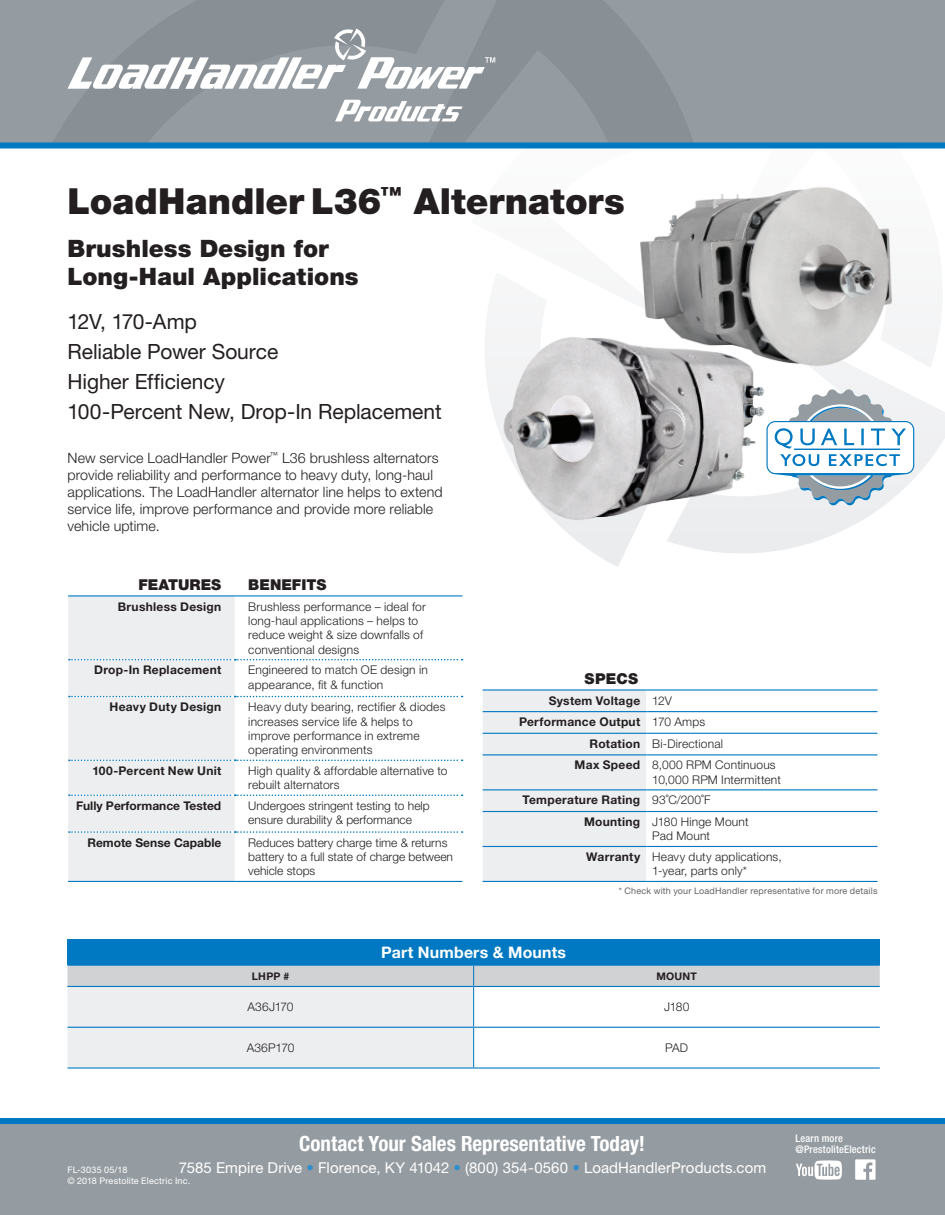
<style>
.page{position:relative;width:945px;height:1215px;background:#fff}
.page>*{position:absolute;margin:0;border:0;box-sizing:border-box;transform-origin:0 0}
.t1{font:900 36px "Helvetica Neue LT Std";color:#231f20}
.t2{font:900 24px/28.8px "Helvetica Neue LT Std";color:#231f20}
.t3{font:21px/30px "Helvetica Neue LT Std";letter-spacing:-.005em;color:#231f20}
.t4{font:700 condensed 21px "Helvetica Neue LT Std";color:#fff}
.t5{font:700 15.9px "Helvetica Neue LT Std";letter-spacing:.015em;color:#fff}
.t6{font:15px "Helvetica Neue LT Std";letter-spacing:.005em;color:#fff}
.t7{font:900 15px "Helvetica Neue LT Std";color:#231f20}
.t8{font:300 14.25px/17.1px "Helvetica Neue LT Std";letter-spacing:.01em;color:#231f20}
.t9{font:300 12px/14.4px "Helvetica Neue LT Std";letter-spacing:.015em;color:#231f20}
.t10{font:700 12px "Helvetica Neue LT Std";letter-spacing:.02em;color:#231f20}
.t11{font:700 12px "Helvetica Neue LT Std";color:#231f20}
.t12{font:300 12px "Helvetica Neue LT Std";letter-spacing:-.005em;color:#231f20}
.t13{font:500 condensed 10.5px/10.5px "Helvetica Neue LT Std";letter-spacing:.02em;color:#fff}
.t14{font:700 10.5px "Helvetica Neue LT Std";letter-spacing:.02em;color:#231f20}
.t15{font:9px "Helvetica Neue LT Std";letter-spacing:.02em;color:#636366}
.t16{font:9px "Helvetica Neue LT Std";letter-spacing:.02em;color:#fff}
.s1{font-weight:300}
.s2{font-weight:700}
.s3{color:#308ecd}
</style>
<div class="page">
<svg style="left:485px;top:316px;width:152px;height:251px"></svg>
<svg style="left:667px;top:370px;width:278px;height:183px"></svg>
<svg style="left:704px;top:148px;width:241px;height:219px"></svg>
<div style="left:0;top:0;width:945px;height:146px;background:#959ca1"></div>
<svg style="left:53px;top:0;width:321px;height:142px"></svg>
<svg style="left:374px;top:0;width:319px;height:142px;fill:#888f95"></svg>
<div style="left:0;top:1118px;width:945px;height:97px;background:#959ca1"></div>
<div style="left:0;top:1118px;width:945px;height:6px;background:#0079c2"></div>
<div style="left:0;top:142px;width:945px;height:6px;background:#0079c2"></div>
<svg style="left:855px;top:1159px;width:21px;height:21px"></svg>
<svg style="left:796px;top:1160px;width:46px;height:20px"></svg>
<svg style="left:335px;top:100px;width:128px;height:22px"></svg>
<svg style="left:67px;top:28px;width:428px;height:61px"></svg>
<svg style="left:483px;top:691px;width:395px;height:190px"></svg>
<hr style="left:483px;top:789px;width:163px;height:1px;background:#0079c2">
<hr style="left:646px;top:789px;width:232px;height:1px;background:#0079c2">
<hr style="left:483px;top:811px;width:163px;height:1px;background:#0079c2">
<hr style="left:646px;top:811px;width:232px;height:1px;background:#0079c2">
<hr style="left:483px;top:846px;width:163px;height:1px;background:#0079c2">
<hr style="left:646px;top:846px;width:232px;height:1px;background:#0079c2">
<hr style="left:483px;top:711px;width:163px;height:1px;background:#0079c2">
<hr style="left:646px;top:711px;width:232px;height:1px;background:#0079c2">
<hr style="left:483px;top:733px;width:163px;height:1px;background:#0079c2">
<hr style="left:646px;top:733px;width:232px;height:1px;background:#0079c2">
<hr style="left:483px;top:754px;width:163px;height:1px;background:#0079c2">
<hr style="left:646px;top:754px;width:232px;height:1px;background:#0079c2">
<hr style="left:483px;top:689px;width:163px;height:2px;background:#0079c2">
<hr style="left:646px;top:689px;width:232px;height:2px;background:#0079c2">
<hr style="left:483px;top:881px;width:163px;height:1px;background:#0079c2">
<hr style="left:646px;top:881px;width:232px;height:1px;background:#0079c2">
<div style="left:68px;top:596px;width:167px;height:285px;background:#edeef0"></div>
<svg style="left:235px;top:596px;width:227px;height:285px"></svg>
<hr style="left:68px;top:595px;width:167px;height:1px;background:#0079c2">
<hr style="left:235px;top:595px;width:227px;height:1px;background:#0079c2">
<svg style="left:69px;top:659px;width:394px;height:1px"></svg>
<svg style="left:69px;top:696px;width:394px;height:1px"></svg>
<svg style="left:69px;top:760px;width:394px;height:1px"></svg>
<hr style="left:68px;top:881px;width:167px;height:1px;background:#0079c2">
<hr style="left:235px;top:881px;width:227px;height:1px;background:#0079c2">
<svg style="left:69px;top:795px;width:394px;height:1px"></svg>
<svg style="left:69px;top:831px;width:394px;height:2px"></svg>
<div style="left:68px;top:939px;width:812px;height:26px;background:#0079c2"></div>
<svg style="left:68px;top:966px;width:812px;height:101px"></svg>
<hr style="left:68px;top:965px;width:406px;height:1px;background:#0079c2">
<hr style="left:474px;top:965px;width:406px;height:1px;background:#0079c2">
<hr style="left:473px;top:987px;width:1px;height:40px;background:#0079c2">
<hr style="left:473px;top:1028px;width:1px;height:39px;background:#0079c2">
<hr style="left:68px;top:986px;width:406px;height:1px;background:#0079c2">
<hr style="left:474px;top:986px;width:406px;height:1px;background:#0079c2">
<hr style="left:68px;top:1027px;width:406px;height:1px;background:#0079c2">
<hr style="left:474px;top:1027px;width:406px;height:1px;background:#0079c2">
<hr style="left:68px;top:1067px;width:406px;height:2px;background:#0079c2">
<hr style="left:474px;top:1067px;width:406px;height:2px;background:#0079c2">
<img style="left:616px;top:168px;width:277px;height:202px">
<img style="left:497px;top:329px;width:270px;height:198px">
<svg style="left:767px;top:389px;width:147px;height:116px"></svg>
<h1 class="t1" style="left:68px;top:180px;width:559px">LoadHandler L36<sup>™</sup> Alternators</h1>
<h2 class="t2" style="left:68px;top:233px;width:293px">Brushless Design for<br>Long-Haul Applications</h2>
<h3 class="t3" style="left:68px;top:306px;width:376px">12V, 170-Amp<br>Reliable Power Source<br>Higher Efficiency<br>100-Percent New, Drop-In Replacement</h3>
<p class="t8" style="left:68px;top:449px;width:377px">New service LoadHandler Power<sup>™</sup> L36 brushless alternators provide reliability and performance to heavy duty, long-haul applications. The LoadHandler alternator line helps to extend service life, improve performance and provide more reliable vehicle uptime.</p>
<p class="t7" style="left:138px;top:576px;width:84px">FEATURES</p>
<p class="t7" style="left:248px;top:576px;width:80px">BENEFITS</p>
<p class="t10" style="left:118px;top:599px;width:105px">Brushless Design</p>
<p class="t9" style="left:248px;top:599px;width:179px">Brushless performance – ideal for long-haul applications – helps to reduce weight &amp; size downfalls of conventional designs</p>
<p class="t10" style="left:94px;top:663px;width:129px">Drop-In Replacement</p>
<p class="t9" style="left:248px;top:663px;width:181px">Engineered to match OE design in appearance, fit &amp; function</p>
<p class="t10" style="left:110px;top:699px;width:113px">Heavy Duty Design</p>
<p class="t9" style="left:248px;top:699px;width:199px">Heavy duty bearing, rectifier &amp; diodes increases service life &amp; helps to improve performance in extreme operating environments</p>
<p class="t10" style="left:92px;top:763px;width:130px">100-Percent New Unit</p>
<p class="t9" style="left:248px;top:763px;width:201px">High quality &amp; affordable alternative to rebuilt alternators</p>
<p class="t11" style="left:76px;top:798px;width:147px">Fully Performance Tested</p>
<p class="t9" style="left:248px;top:798px;width:183px">Undergoes stringent testing to help ensure durability &amp; performance</p>
<p class="t11" style="left:87px;top:835px;width:135px">Remote Sense Capable</p>
<p class="t9" style="left:248px;top:835px;width:206px">Reduces battery charge time &amp; returns battery to a full state of charge between vehicle stops</p>
<p class="t7" style="left:585px;top:670px;width:55px">SPECS</p>
<p class="t10" style="left:549px;top:693px;width:125px">System Voltage <span class="s1">12V</span></p>
<p class="t10" style="left:519px;top:714px;width:188px">Performance Output <span class="s1">170 Amps</span></p>
<p class="t9" style="left:590px;top:736px;width:135px"><span class="s2">Rotation</span> Bi-Directional</p>
<p class="t9" style="left:575px;top:758px;width:203px"><span class="s2">Max Speed</span> 8,000 RPM Continuous</p>
<p class="t9" style="left:652px;top:772px;width:130px">10,000 RPM Intermittent</p>
<p class="t10" style="left:522px;top:793px;width:190px">Temperature Rating <span class="s1">93˚C/200˚F</span></p>
<p class="t9" style="left:584px;top:814px;width:166px"><span class="s2">Mounting</span> J180 Hinge Mount</p>
<p class="t9" style="left:586px;top:826px;width:197px;line-height:20.5px;text-align:center">Pad Mount<br><span class="s2">Warranty</span> Heavy duty applications,</p>
<p class="t9" style="left:652px;top:864px;width:96px">1-year, parts only*</p>
<p class="t15" style="left:619px;top:885px;width:260px">* Check with your LoadHandler representative for more details</p>
<h3 class="t5" style="left:381px;top:943px;width:187px">Part Numbers &amp; Mounts</h3>
<p class="t14" style="left:252px;top:969px;width:39px">LHPP #</p>
<p class="t14" style="left:656px;top:969px;width:42px">MOUNT</p>
<p class="t12" style="left:248px;top:1000px;width:47px">A36J170</p>
<p class="t9" style="left:664px;top:999px;width:27px">J180</p>
<p class="t9" style="left:247px;top:1040px;width:49px">A36P170</p>
<p class="t9" style="left:665px;top:1040px;width:24px">PAD</p>
<h3 class="t4" style="left:299px;top:1131px;width:347px">Contact Your Sales Representative Today!</h3>
<p class="t6" style="left:179px;top:1159px;width:589px">7585 Empire Drive <span class="s3">•</span> Florence, KY 41042 <span class="s3">•</span> (800) 354-0560 <span class="s3">•</span> LoadHandlerProducts.com</p>
<p class="t16" style="left:68px;top:1165px;width:61px">FL-3035 05/18</p>
<p class="t16" style="left:68px;top:1176px;width:124px">© 2018 Prestolite Electric Inc.</p>
<p class="t13" style="left:796px;top:1133px;width:82px">Learn more @PrestoliteElectric</p>
</div>
